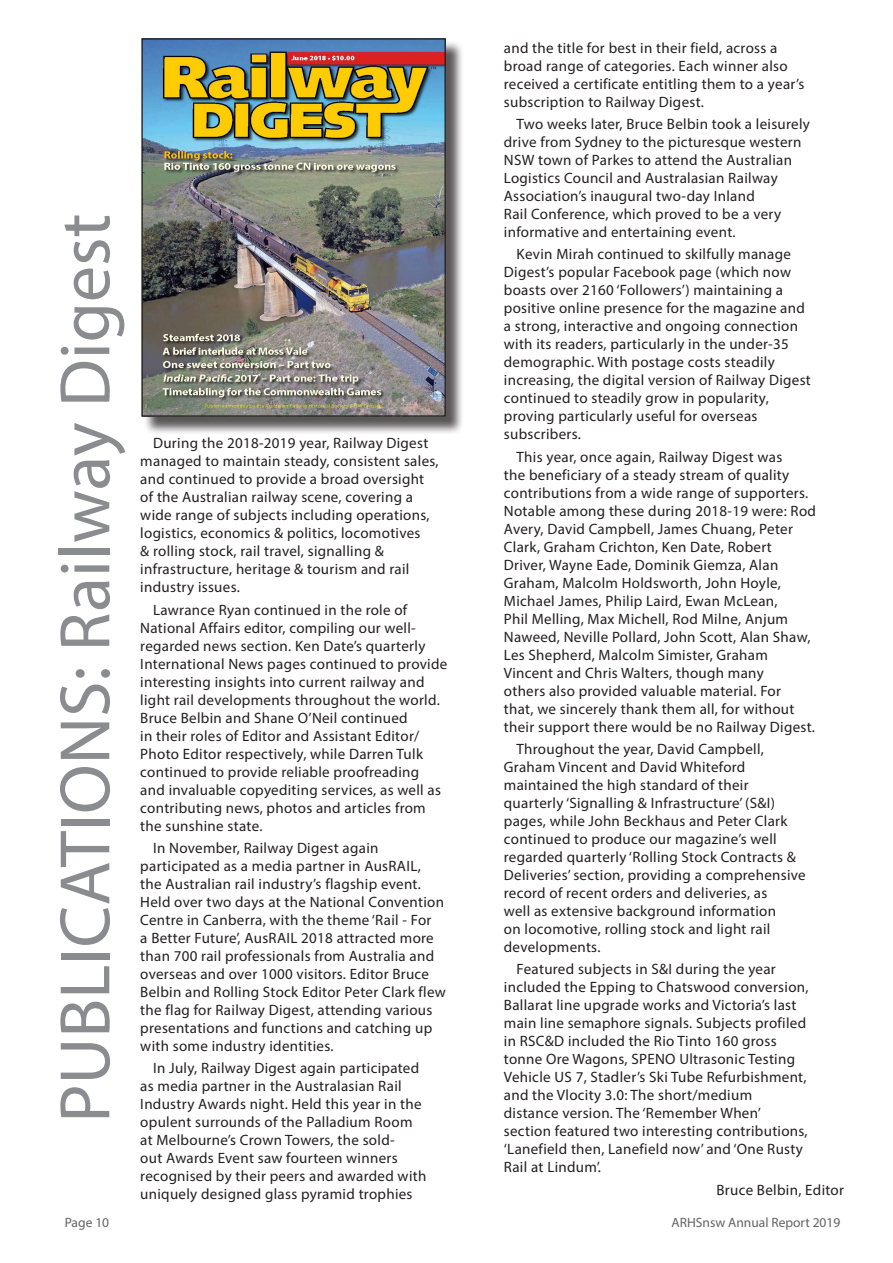
<style>
.page{position:relative;width:893px;height:1263px;background:#fff}
.page>*{position:absolute;margin:0;border:0;box-sizing:border-box;transform-origin:0 0}
.t1{font:72px "Myriad Pro";color:#8a8c8f}
.t2{font:15px/18px "Myriad Pro";letter-spacing:.02em;color:#231f20}
.t3{font:13.5px "Myriad Pro";color:#636366}
</style>
<div class="page">
<div style="left:144px;top:40px;width:320px;height:395px;background:#231f20;opacity:.75"></div>
<img style="left:143px;top:40px;width:301px;height:375px">
<div style="left:141px;top:38px;width:305px;height:379px;border:1px solid #231f20"></div>
<p class="t1" style="left:41px;top:1123px;width:910px;rotate:-90deg">PUBLICATIONS: Railway Digest</p>
<p class="t2" style="left:140px;top:434px;width:300px;text-indent:13px">During the 2018-2019 year, Railway Digest managed to maintain steady, consistent sales, and continued to provide a broad oversight of the Australian railway scene, covering a wide range of subjects including operations, logistics, economics &amp; politics, locomotives<br>&amp; rolling stock, rail travel, signalling &amp; infrastructure, heritage &amp; tourism and rail industry issues.</p>
<p class="t2" style="left:140px;top:600px;width:309px;text-indent:13px">Lawrance Ryan continued in the role of National Affairs editor, compiling our well&shy;regarded news section. Ken Date’s quarterly International News pages continued to provide interesting insights into current railway and light rail developments throughout the world.<br>Bruce Belbin and Shane O’Neil continued<br>in their roles of Editor and Assistant Editor/ Photo Editor respectively, while Darren Tulk continued to provide reliable proofreading and invaluable copyediting services, as well as contributing news, photos and articles from the sunshine state.</p>
<p class="t2" style="left:140px;top:839px;width:307px;text-indent:13px">In November, Railway Digest again participated as a media partner in AusRAIL, the Australian rail industry’s flagship event.<br>Held over two days at the National Convention Centre in Canberra, with the theme ‘Rail - For<br>a Better Future’, AusRAIL 2018 attracted more than 700 rail professionals from Australia and overseas and over 1000 visitors. Editor Bruce Belbin and Rolling Stock Editor Peter Clark flew the flag for Railway Digest, attending various presentations and functions and catching up with some industry identities.</p>
<p class="t2" style="left:140px;top:1059px;width:288px;text-indent:13px">In July, Railway Digest again participated as media partner in the Australasian Rail Industry Awards night. Held this year in the opulent surrounds of the Palladium Room at Melbourne’s Crown Towers, the sold-<br>out Awards Event saw fourteen winners recognised by their peers and awarded with uniquely designed glass pyramid trophies</p>
<p class="t2" style="left:504px;top:39px;width:302px">and the title for best in their field, across a broad range of categories. Each winner also received a certificate entitling them to a year’s subscription to Railway Digest.</p>
<p class="t2" style="left:504px;top:115px;width:308px;text-indent:13px">Two weeks later, Bruce Belbin took a leisurely drive from Sydney to the picturesque western NSW town of Parkes to attend the Australian Logistics Council and Australasian Railway Association’s inaugural two-day Inland<br>Rail Conference, which proved to be a very informative and entertaining event.</p>
<p class="t2" style="left:504px;top:245px;width:308px;text-indent:13px">Kevin Mirah continued to skilfully manage Digest’s popular Facebook page (which now boasts over 2160 ‘Followers’) maintaining a positive online presence for the magazine and a strong, interactive and ongoing connection with its readers, particularly in the under-35 demographic. With postage costs steadily increasing, the digital version of Railway Digest continued to steadily grow in popularity, proving particularly useful for overseas subscribers.</p>
<p class="t2" style="left:504px;top:447px;width:314px;text-indent:13px">This year, once again, Railway Digest was<br>the beneficiary of a steady stream of quality contributions from a wide range of supporters.<br>Notable among these during 2018-19 were: Rod Avery, David Campbell, James Chuang, Peter Clark, Graham Crichton, Ken Date, Robert Driver, Wayne Eade, Dominik Giemza, Alan Graham, Malcolm Holdsworth, John Hoyle, Michael James, Philip Laird, Ewan McLean,<br>Phil Melling, Max Michell, Rod Milne, Anjum Naweed, Neville Pollard, John Scott, Alan Shaw, Les Shepherd, Malcolm Simister, Graham Vincent and Chris Walters, though many<br>others also provided valuable material. For<br>that, we sincerely thank them all, for without their support there would be no Railway Digest.</p>
<p class="t2" style="left:504px;top:740px;width:303px;text-indent:13px">Throughout the year, David Campbell, Graham Vincent and David Whiteford maintained the high standard of their quarterly ‘Signalling &amp; Infrastructure’ (S&amp;I) pages, while John Beckhaus and Peter Clark continued to produce our magazine’s well regarded quarterly ‘Rolling Stock Contracts &amp; Deliveries’ section, providing a comprehensive record of recent orders and deliveries, as<br>well as extensive background information<br>on locomotive, rolling stock and light rail developments.</p>
<p class="t2" style="left:504px;top:960px;width:306px;text-indent:13px">Featured subjects in S&amp;I during the year included the Epping to Chatswood conversion, Ballarat line upgrade works and Victoria’s last main line semaphore signals. Subjects profiled in RSC&amp;D included the Rio Tinto 160 gross tonne Ore Wagons, SPENO Ultrasonic Testing Vehicle US 7, Stadler’s Ski Tube Refurbishment, and the Vlocity 3.0: The short/medium distance version. The ‘Remember When’ section featured two interesting contributions, ‘Lanefield then, Lanefield now’ and ‘One Rusty Rail at Lindum’.</p>
<p class="t2" style="left:716px;top:1180px;width:129px">Bruce Belbin, Editor</p>
<p class="t3" style="left:65px;top:1214px;width:46px">Page 10</p>
<p class="t3" style="left:672px;top:1214px;width:170px">ARHSnsw Annual Report 2019</p>
</div>
